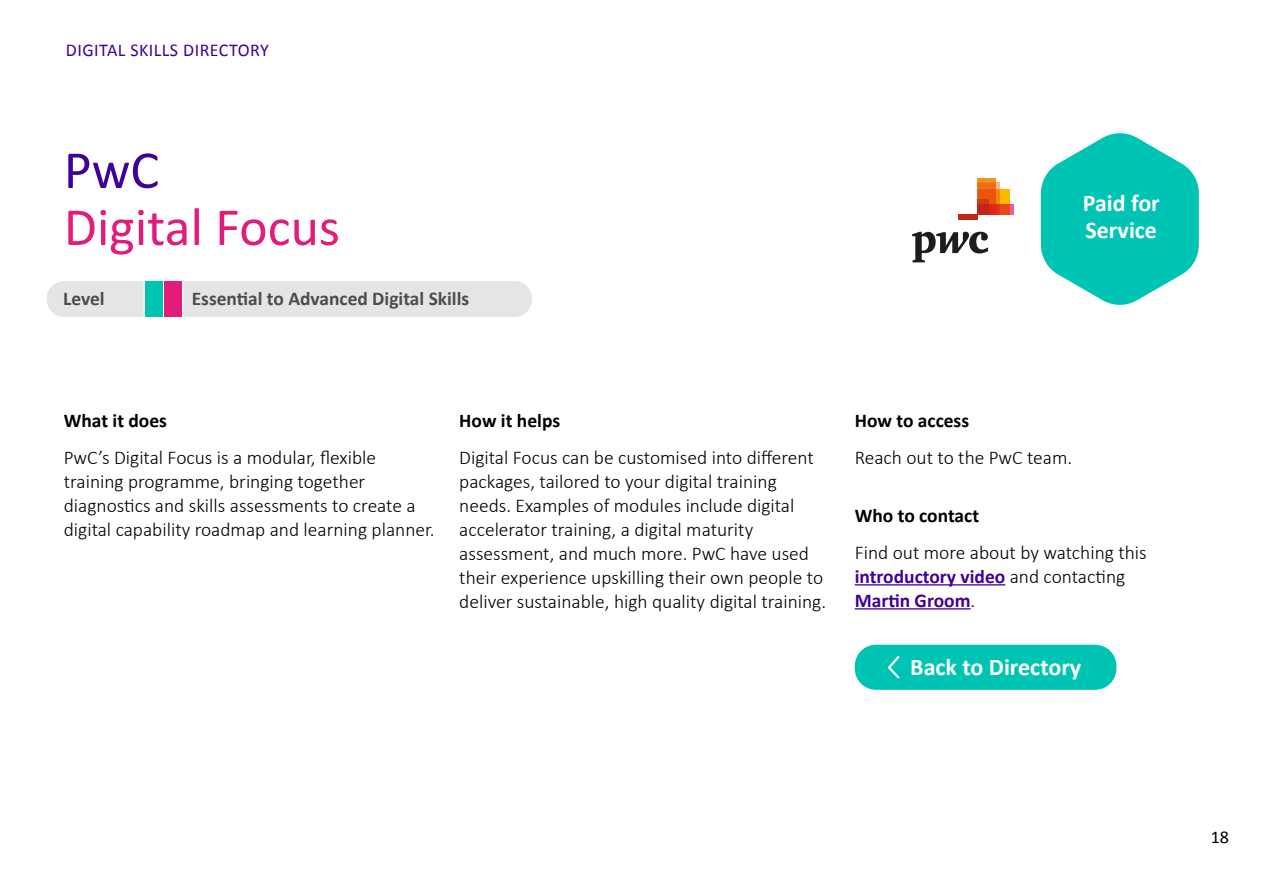
<style>
.page{position:relative;width:1263px;height:893px;background:#fff}
.page>*{position:absolute;margin:0;border:0;box-sizing:border-box;transform-origin:0 0}
.t1{font:54px "Calibri";color:#e31c79}
.t2{font:54px "Calibri";color:#410099}
.t3{font:700 24px/27px "Calibri";color:#fff}
.t4{font:300 19.5px/24px "Calibri";color:#000}
.t5{font:700 19.5px "Calibri";color:#000}
.t6{font:700 19.5px "Calibri";color:#4c4c4d}
.t7{font:18px "Calibri";letter-spacing:.025em;color:#410099}
.t8{font:18px "Calibri";color:#000}
.s1{font-weight:700;color:#410099}
</style>
<div class="page">
<hr style="left:855px;top:584px;width:150px;height:1px;background:#410099">
<hr style="left:855px;top:608px;width:115px;height:1px;background:#410099">
<svg style="left:1041px;top:133px;width:158px;height:172px"></svg>
<div style="left:47px;top:281px;width:97px;height:36px;background:#e5e5e6"></div>
<div style="left:165px;top:281px;width:17px;height:36px;background:#e31c79"></div>
<div style="left:183px;top:281px;width:349px;height:36px;background:#e5e5e6"></div>
<div style="left:145px;top:281px;width:17px;height:36px;background:#00c4b3"></div>
<svg style="left:912px;top:232px;width:76px;height:30px"></svg>
<div style="left:1009px;top:204px;width:5px;height:11px;background:#eb5e98"></div>
<svg style="left:977px;top:179px;width:19px;height:4px"></svg>
<div style="left:1000px;top:189px;width:9px;height:15px;background:#fbba00"></div>
<div style="left:1000px;top:204px;width:9px;height:11px;background:#e8461b"></div>
<svg style="left:996px;top:204px;width:4px;height:11px"></svg>
<svg style="left:977px;top:183px;width:23px;height:21px"></svg>
<div style="left:989px;top:204px;width:7px;height:11px;background:#e42513"></div>
<div style="left:977px;top:199px;width:12px;height:5px;background:#c44017"></div>
<div style="left:977px;top:204px;width:12px;height:11px;background:#c22417"></div>
<div style="left:958px;top:215px;width:19px;height:5px;background:#c22417"></div>
<div style="left:855px;top:645px;width:261px;height:45px;background:#00c4b3;border-radius:21px"></div>
<svg style="left:888px;top:656px;width:12px;height:23px"></svg>
<p class="t7" style="left:66px;top:39px;width:204px">DIGITAL SKILLS DIRECTORY</p>
<h1 class="t2" style="left:64px;top:136px;width:97px">PwC</h1>
<h1 class="t1" style="left:64px;top:194px;width:278px">Digital Focus</h1>
<p class="t6" style="left:63px;top:284px;width:43px">Level</p>
<p class="t6" style="left:192px;top:285px;width:279px">Essential to Advanced Digital Skills</p>
<p class="t3" style="left:1083px;top:189px;width:79px">Paid for<br>Service</p>
<p class="t5" style="left:64px;top:407px;width:105px">What it does</p>
<p class="t4" style="left:64px;top:445px;width:372px">PwC’s Digital Focus is a modular, flexible training programme, bringing together diagnostics and skills assessments to create a digital capability roadmap and learning planner.</p>
<p class="t5" style="left:459px;top:407px;width:102px">How it helps</p>
<p class="t4" style="left:459px;top:445px;width:368px">Digital Focus can be customised into different packages, tailored to your digital training needs. Examples of modules include digital accelerator training, a digital maturity assessment, and much more. PwC have used their experience upskilling their own people to deliver sustainable, high quality digital training.</p>
<p class="t5" style="left:855px;top:407px;width:116px">How to access</p>
<p class="t4" style="left:855px;top:445px;width:219px">Reach out to the PwC team.</p>
<p class="t5" style="left:855px;top:502px;width:126px">Who to contact</p>
<p class="t4" style="left:855px;top:540px;width:293px">Find out more about by watching this <span class="s1">introductory video</span> and contacting<br><span class="s1">Martin Groom</span>.</p>
<p class="t3" style="left:910px;top:652px;width:173px">Back to Directory</p>
<p class="t8" style="left:1211px;top:825px;width:20px">18</p>
</div>
